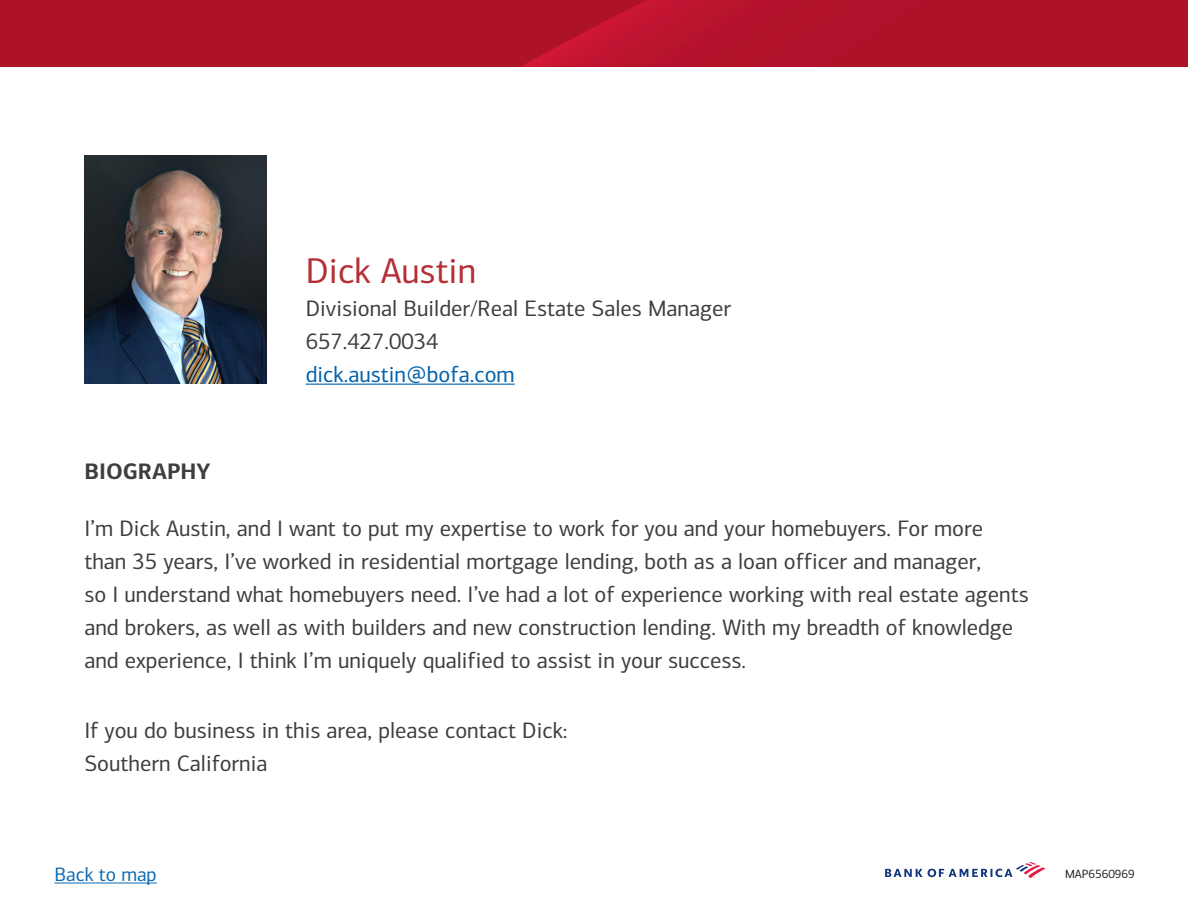
<style>
.page{position:relative;width:1188px;height:918px;background:#fff}
.page>*{position:absolute;margin:0;border:0;box-sizing:border-box;transform-origin:0 0}
.t1{font:36px "Connections";color:#b52f36}
.t2{font:22.5px/33px "Connections";color:#3e3e3f}
.t3{font:22.5px "Connections";color:#0161ab}
.t4{font:700 22.5px "Connections";color:#3e3e3f}
.t5{font:19.5px "Connections";color:#0c6bb2}
.t6{font:12px "Connections";color:#231f20}
</style>
<div class="page">
<div style="left:0;top:0;width:1188px;height:67px;background:#ae1229"></div>
<img style="left:613px;top:0;width:124px;height:66px">
<img style="left:534px;top:17px;width:79px;height:50px">
<img style="left:521px;top:59px;width:13px;height:8px">
<svg style="left:885px;top:862px;width:160px;height:16px"></svg>
<hr style="left:306px;top:384px;width:209px;height:1px;background:#0161ab">
<img style="left:84px;top:155px;width:182px;height:229px">
<hr style="left:54px;top:883px;width:103px;height:1px;background:#0c6bb2">
<h3 class="t4" style="left:84px;top:457px;width:128px">BIOGRAPHY</h3>
<h2 class="t1" style="left:306px;top:249px;width:172px">Dick Austin</h2>
<p class="t2" style="left:306px;top:292px;width:427px">Divisional Builder/Real Estate Sales Manager</p>
<p class="t2" style="left:306px;top:325px;width:134px">657.427.0034</p>
<p class="t3" style="left:306px;top:361px;width:210px">dick.austin@bofa.com</p>
<p class="t2" style="left:84px;top:512px;width:946px">I’m Dick Austin, and I want to put my expertise to work for you and your homebuyers. For more than 35 years, I’ve worked in residential mortgage lending, both as a loan officer and manager,<br>so I understand what homebuyers need. I’ve had a lot of experience working with real estate agents and brokers, as well as with builders and new construction lending. With my breadth of knowledge and experience, I think I’m uniquely qualified to assist in your success.</p>
<p class="t2" style="left:84px;top:714px;width:485px">If you do business in this area, please contact Dick:<br>Southern California</p>
<p class="t5" style="left:54px;top:863px;width:104px">Back to map</p>
<p class="t6" style="left:1065px;top:866px;width:71px">MAP6560969</p>
</div>
